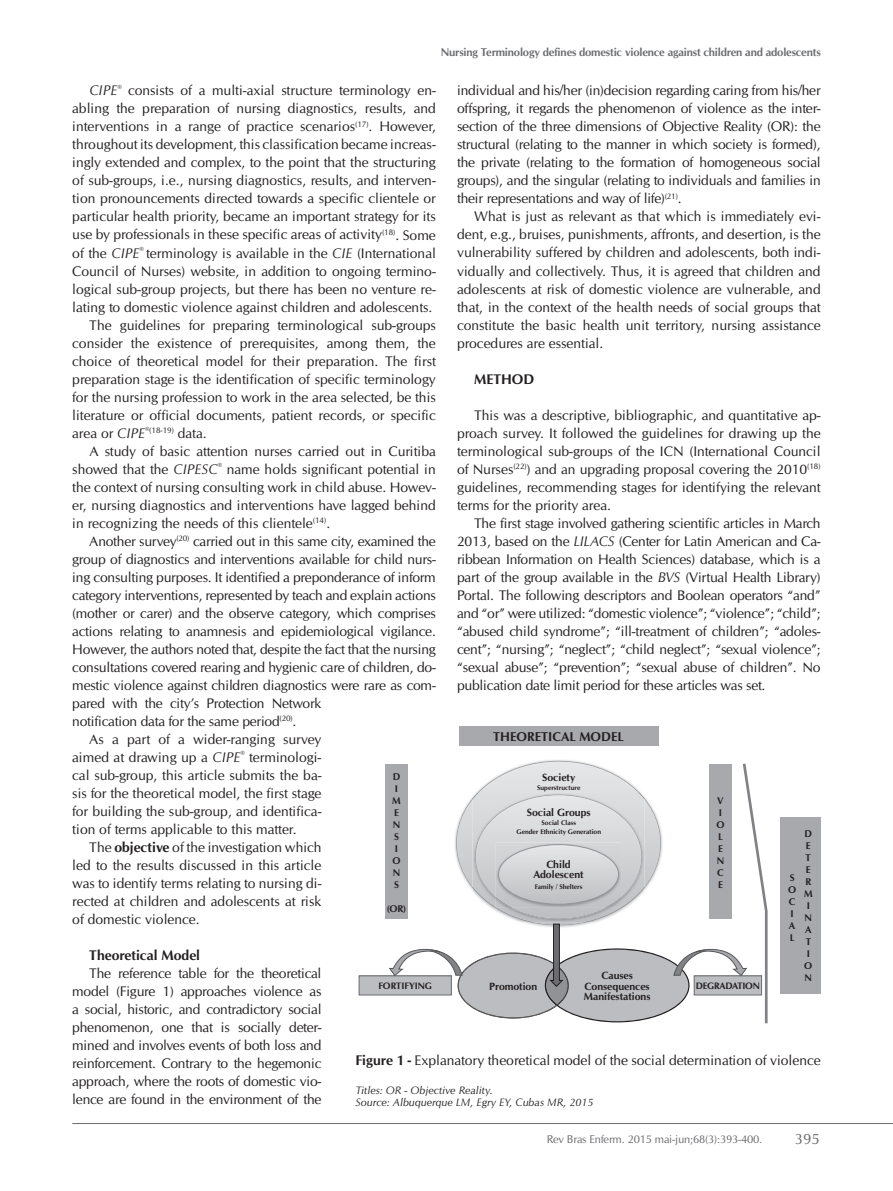
<style>
.page{position:relative;width:893px;height:1191px;background:#fff}
.page>*{position:absolute;margin:0;border:0;box-sizing:border-box;transform-origin:0 0}
.t1{font:15px "URW Classico";color:#6c6d70}
.t2{font:13.95px/18px "URW Classico";color:#231f20;text-align:justify}
.t3{font:700 13.95px "URW Classico";color:#231f20}
.t4{font:700 12.75px "URW Classico";color:#231f20}
.t5{font:700 11.25px "URW Classico";letter-spacing:-.015em;color:#6c6d70}
.t6{font:11.25px "URW Classico";letter-spacing:-.015em;color:#6c6d70}
.t7{font:italic 10.8px/12px "URW Classico";color:#231f20}
.t8{font:700 10.5px/10.5px "URW Classico";color:#231f20;text-align:center}
.t9{font:700 9.75px/12px "URW Classico";color:#231f20}
.t10{font:700 9.3px "URW Classico";letter-spacing:-.025em;color:#231f20}
.t11{font:700 9.3px "URW Classico";color:#231f20}
.t12{font:700 6.75px/8.7px "URW Classico";color:#231f20;text-align:center}
.s1{font-style:italic}
.s2{font-weight:700}
</style>
<div class="page">
<hr style="left:72px;top:1123px;width:821px;height:1px;background:#6c6d70">
<div style="left:459px;top:726px;width:199px;height:19px;background:#a8a9ad"></div>
<div style="left:385px;top:764px;width:23px;height:155px;background:#a8a9ad"></div>
<div style="left:780px;top:817px;width:41px;height:176px;background:#a8a9ad"></div>
<div style="left:359px;top:975px;width:92px;height:20px;background:#bcbdc0"></div>
<div style="left:359px;top:975px;width:93px;height:20px;border:1px solid #6c6d70"></div>
<svg style="left:389px;top:760px;width:379px;height:264px"></svg>
<p class="t5" style="left:441px;top:45px;width:381px">Nursing Terminology defines domestic violence against children and adolescents</p>
<p class="t2" style="left:89px;top:82px;width:348px"><span class="s1">CIPE</span><sup>®</sup> consists of a multi-axial structure terminology en-</p>
<p class="t2" style="left:72px;top:100px;width:365px">abling the preparation of nursing diagnostics, results, and</p>
<p class="t2" style="left:72px;top:118px;width:365px">interventions in a range of practice scenarios<sup>(17)</sup>. However,</p>
<p class="t2" style="left:72px;top:136px;width:365px">throughout its development, this classification became increas-</p>
<p class="t2" style="left:72px;top:154px;width:365px">ingly extended and complex, to the point that the structuring</p>
<p class="t2" style="left:72px;top:172px;width:365px">of sub-groups, i.e., nursing diagnostics, results, and interven-</p>
<p class="t2" style="left:72px;top:190px;width:365px">tion pronouncements directed towards a specific clientele or</p>
<p class="t2" style="left:72px;top:208px;width:365px">particular health priority, became an important strategy for its</p>
<p class="t2" style="left:72px;top:226px;width:365px">use by professionals in these specific areas of activity<sup>(18)</sup>. Some</p>
<p class="t2" style="left:72px;top:244px;width:365px">of the <span class="s1">CIPE</span><sup>®</sup> terminology is available in the <span class="s1">CIE</span> (International</p>
<p class="t2" style="left:72px;top:262px;width:365px">Council of Nurses) website, in addition to ongoing termino-</p>
<p class="t2" style="left:72px;top:280px;width:365px">logical sub-group projects, but there has been no venture re-</p>
<p class="t2" style="left:72px;top:298px;width:362px">lating to domestic violence against children and adolescents.</p>
<p class="t2" style="left:89px;top:316px;width:348px">The guidelines for preparing terminological sub-groups</p>
<p class="t2" style="left:72px;top:334px;width:365px">consider the existence of prerequisites, among them, the</p>
<p class="t2" style="left:72px;top:352px;width:365px">choice of theoretical model for their preparation. The first</p>
<p class="t2" style="left:72px;top:370px;width:365px">preparation stage is the identification of specific terminology</p>
<p class="t2" style="left:72px;top:388px;width:365px">for the nursing profession to work in the area selected, be this</p>
<p class="t2" style="left:72px;top:406px;width:365px">literature or official documents, patient records, or specific</p>
<p class="t2" style="left:72px;top:424px;width:136px">area or <span class="s1">CIPE</span><sup>®(18-19)</sup> data.</p>
<p class="t2" style="left:89px;top:442px;width:348px">A study of basic attention nurses carried out in Curitiba</p>
<p class="t2" style="left:72px;top:460px;width:365px">showed that the <span class="s1">CIPESC</span><sup>®</sup> name holds significant potential in</p>
<p class="t2" style="left:72px;top:478px;width:365px">the context of nursing consulting work in child abuse. Howev-</p>
<p class="t2" style="left:72px;top:496px;width:365px">er, nursing diagnostics and interventions have lagged behind</p>
<p class="t2" style="left:72px;top:514px;width:259px">in recognizing the needs of this clientele<sup>(14)</sup>.</p>
<p class="t2" style="left:89px;top:532px;width:348px">Another survey<sup>(20)</sup> carried out in this same city, examined the</p>
<p class="t2" style="left:72px;top:550px;width:365px">group of diagnostics and interventions available for child nurs-</p>
<p class="t2" style="left:72px;top:568px;width:365px">ing consulting purposes. It identified a preponderance of inform</p>
<p class="t2" style="left:72px;top:586px;width:365px">category interventions, represented by teach and explain actions</p>
<p class="t2" style="left:72px;top:604px;width:365px">(mother or carer) and the observe category, which comprises</p>
<p class="t2" style="left:72px;top:622px;width:365px">actions relating to anamnesis and epidemiological vigilance.</p>
<p class="t2" style="left:72px;top:640px;width:365px">However, the authors noted that, despite the fact that the nursing</p>
<p class="t2" style="left:72px;top:658px;width:365px">consultations covered rearing and hygienic care of children, do-</p>
<p class="t2" style="left:72px;top:676px;width:365px">mestic violence against children diagnostics were rare as com-</p>
<p class="t2" style="left:72px;top:694px;width:251px">pared with the city’s Protection Network</p>
<p class="t2" style="left:72px;top:712px;width:226px">notification data for the same period<sup>(20)</sup>.</p>
<p class="t2" style="left:89px;top:730px;width:234px">As a part of a wider-ranging survey</p>
<p class="t2" style="left:72px;top:748px;width:251px">aimed at drawing up a <span class="s1">CIPE</span><sup>®</sup> terminologi-</p>
<p class="t2" style="left:72px;top:766px;width:251px">cal sub-group, this article submits the ba-</p>
<p class="t2" style="left:72px;top:784px;width:251px">sis for the theoretical model, the first stage</p>
<p class="t2" style="left:72px;top:802px;width:251px">for building the sub-group, and identifica-</p>
<p class="t2" style="left:72px;top:820px;width:226px">tion of terms applicable to this matter.</p>
<p class="t2" style="left:89px;top:838px;width:234px">The <span class="s2">objective</span> of the investigation which</p>
<p class="t2" style="left:72px;top:856px;width:251px">led to the results discussed in this article</p>
<p class="t2" style="left:72px;top:874px;width:251px">was to identify terms relating to nursing di-</p>
<p class="t2" style="left:72px;top:892px;width:251px">rected at children and adolescents at risk</p>
<p class="t2" style="left:72px;top:910px;width:129px">of domestic violence.</p>
<p class="t3" style="left:89px;top:946px;width:112px">Theoretical Model</p>
<p class="t2" style="left:72px;top:964px;width:251px;text-indent:17px">The reference table for the theoretical model (Figure 1) approaches violence as a social, historic, and contradictory social phenomenon, one that is socially deter&shy;mined and involves events of both loss and reinforcement. Contrary to the hegemonic approach, where the roots of domestic vio&shy;lence are found in the environment of the</p>
<p class="t2" style="left:457px;top:82px;width:365px">individual and his/her (in)decision regarding caring from his/her offspring, it regards the phenomenon of violence as the inter&shy;section of the three dimensions of Objective Reality (OR): the structural (relating to the manner in which society is formed), the private (relating to the formation of homogeneous social groups), and the singular (relating to individuals and families in their representations and way of life)<sup>(21)</sup>.</p>
<p class="t2" style="left:457px;top:208px;width:365px;text-indent:17px">What is just as relevant as that which is immediately evi&shy;dent, e.g., bruises, punishments, affronts, and desertion, is the vulnerability suffered by children and adolescents, both indi&shy;vidually and collectively. Thus, it is agreed that children and adolescents at risk of domestic violence are vulnerable, and that, in the context of the health needs of social groups that constitute the basic health unit territory, nursing assistance procedures are essential.</p>
<p class="t3" style="left:474px;top:370px;width:62px">METHOD</p>
<p class="t2" style="left:457px;top:406px;width:365px;text-indent:17px">This was a descriptive, bibliographic, and quantitative ap&shy;proach survey. It followed the guidelines for drawing up the terminological sub-groups of the ICN (International Council of Nurses<sup>(22)</sup>) and an upgrading proposal covering the 2010<sup>(18) </sup>guidelines, recommending stages for identifying the relevant terms for the priority area.</p>
<p class="t2" style="left:457px;top:514px;width:365px;text-indent:17px">The first stage involved gathering scientific articles in March 2013, based on the <span class="s1">LILACS</span> (Center for Latin American and Ca&shy;ribbean Information on Health Sciences) database, which is a part of the group available in the <span class="s1">BVS</span> (Virtual Health Library)<br>Portal. The following descriptors and Boolean operators “and” and “or” were utilized: “domestic violence”; “violence”; “child”; “abused child syndrome”; “ill-treatment of children”; “adoles&shy;cent”; “nursing”; “neglect”; “child neglect”; “sexual violence”; “sexual abuse”; “prevention”; “sexual abuse of children”. No publication date limit period for these articles was set.</p>
<p class="t4" style="left:493px;top:729px;width:132px">THEORETICAL MODEL</p>
<p class="t9" style="left:392px;top:770px;width:10px">D<br>I<br>M<br>E<br>N<br>S<br>I<br>O<br>N<br>S</p>
<p class="t9" style="left:387px;top:902px;width:20px">(OR)</p>
<p class="t8" style="left:542px;top:772px;width:35px">Society</p>
<p class="t12" style="left:537px;top:783px;width:45px">Superstructure</p>
<p class="t8" style="left:527px;top:807px;width:65px">Social Groups</p>
<p class="t12" style="left:516px;top:818px;width:86px">Social Class<br>Gender Ethnicity Generation</p>
<p class="t8" style="left:533px;top:859px;width:52px">Child<br>Adolescent</p>
<p class="t12" style="left:535px;top:882px;width:49px">Family / Shelters</p>
<p class="t9" style="left:716px;top:794px;width:10px">V<br>I<br>O<br>L<br>E<br>N<br>C<br>E</p>
<p class="t9" style="left:804px;top:827px;width:10px">D<br>E<br>T<br>E<br>R<br>M<br>I<br>N<br>A<br>T<br>I<br>O<br>N</p>
<p class="t9" style="left:788px;top:872px;width:10px">S<br>O<br>C<br>I<br>A<br>L</p>
<p class="t8" style="left:584px;top:970px;width:68px">Causes<br>Consequences<br>Manifestations</p>
<p class="t8" style="left:489px;top:980px;width:50px">Promotion</p>
<p class="t11" style="left:378px;top:980px;width:55px">FORTIFYING</p>
<p class="t10" style="left:696px;top:980px;width:66px">DEGRADATION</p>
<p class="t2" style="left:355px;top:1051px;width:467px"><span class="s2">Figure 1 -</span> Explanatory theoretical model of the social determination of violence</p>
<p class="t7" style="left:355px;top:1084px;width:239px">Titles: OR - Objective Reality.<br>Source: Albuquerque LM, Egry EY, Cubas MR, 2015</p>
<p class="t6" style="left:547px;top:1133px;width:217px">Rev Bras Enferm. 2015 mai-jun;68(3):393-400.</p>
<p class="t1" style="left:795px;top:1130px;width:26px">395</p>
</div>
